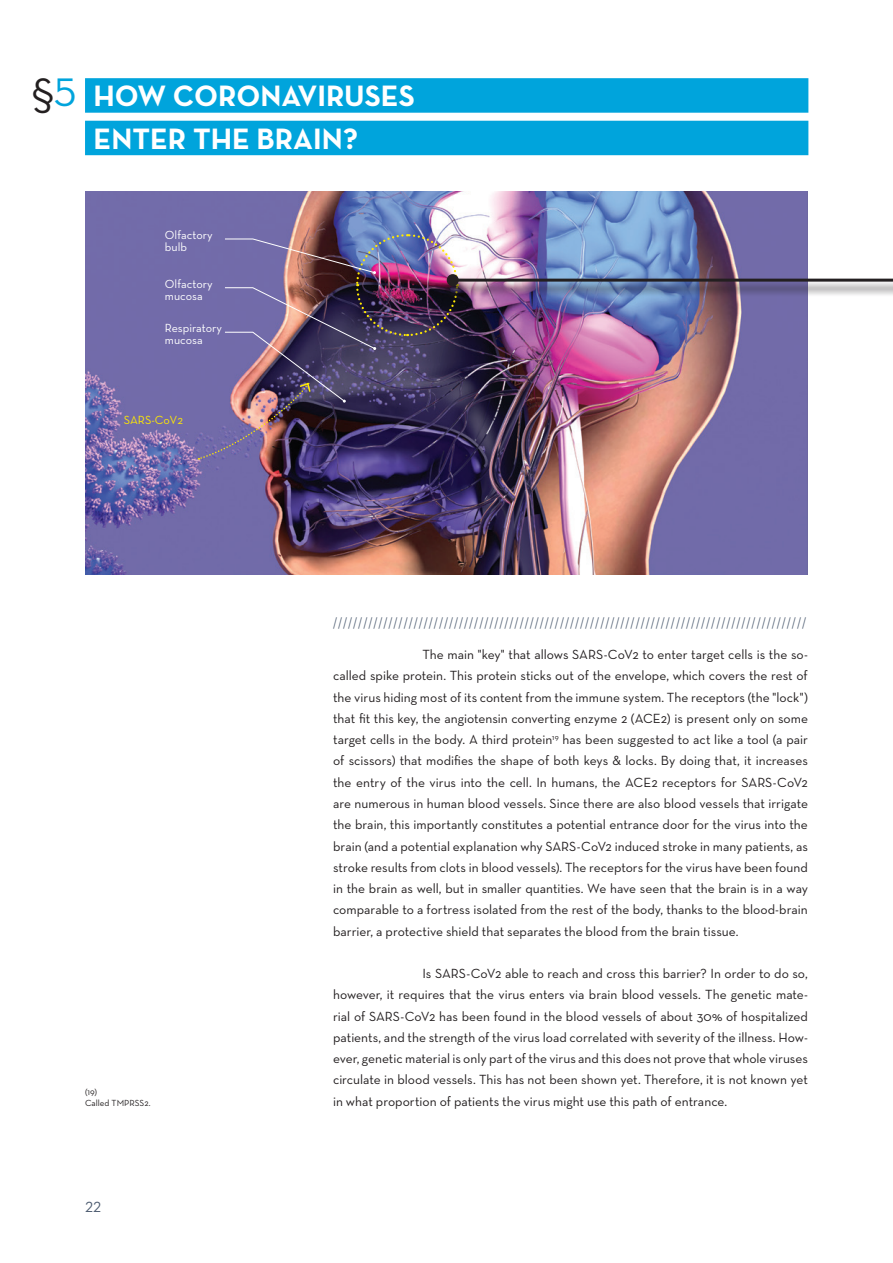
<style>
.page{position:relative;width:893px;height:1263px;background:#fff}
.page>*{position:absolute;margin:0;border:0;box-sizing:border-box;transform-origin:0 0}
.t1{font:40.5px "Neutraface Text";color:#231f20}
.t2{font:700 30px/42.5px "Neutraface Text";color:#fff}
.t3{font:15px "Neutraface Text";color:#4a596e}
.t4{font:13.5px/21.3px "Neutraface Text";color:#231f20;text-align:justify}
.t5{font:13.5px "Neutraface Text";color:#4a596e;scale:.75 1}
.t6{font:12px/12px "Neutraface Text";color:#fff}
.t7{font:12px "Neutraface Text";color:#ffe901}
.t8{font:9px/10.5px "Neutraface Text";color:#231f20}
.s1{color:#00a4dc}
</style>
<div class="page">
<div style="left:85px;top:78px;width:723px;height:35px;background:#00a4dc"></div>
<div style="left:85px;top:121px;width:723px;height:34px;background:#00a4dc"></div>
<img style="left:85px;top:191px;width:723px;height:383px">
<img style="left:198px;top:233px;width:261px;height:227px">
<div style="left:444px;top:276px;width:449px;height:26px;background:#231f20;opacity:.75"></div>
<hr style="left:453px;top:279px;width:440px;height:3px;background:#231f20">
<div style="left:447px;top:274px;width:12px;height:12px;background:#231f20;border-radius:50%"></div>
<h1 class="t1" style="left:32px;top:67px;width:46px">§<span class="s1">5</span></h1>
<h2 class="t2" style="left:94px;top:75px;width:323px">HOW CORONAVIRUSES<br>ENTER THE BRAIN?</h2>
<p class="t6" style="left:165px;top:229px;width:49px">Olfactory bulb</p>
<p class="t6" style="left:165px;top:277px;width:49px">Olfactory mucosa</p>
<p class="t6" style="left:165px;top:322px;width:59px">Respiratory mucosa</p>
<p class="t7" style="left:124px;top:412px;width:61px">SARS-CoV2</p>
<p class="t8" style="left:85px;top:1087px;width:67px">(19)<br>Called TMPRSS2.</p>
<p class="t3" style="left:85px;top:1197px;width:17px">22</p>
<p class="t5" style="left:333px;top:614px;width:633px">//////////////////////////////////////////////////////////////////////////////////////////////</p>
<p class="t4" style="left:333px;top:644px;width:476px;text-indent:89px">The main "key" that allows SARS-CoV2 to enter target cells is the so&shy;called spike protein. This protein sticks out of the envelope, which covers the rest of the virus hiding most of its content from the immune system. The receptors (the "lock") that fit this key, the angiotensin converting enzyme 2 (ACE2) is present only on some target cells in the body. A third protein<sup>19</sup> has been suggested to act like a tool (a pair of scissors) that modifies the shape of both keys &amp; locks. By doing that, it increases the entry of the virus into the cell. In humans, the ACE2 receptors for SARS-CoV2 are numerous in human blood vessels. Since there are also blood vessels that irrigate the brain, this importantly constitutes a potential entrance door for the virus into the brain (and a potential explanation why SARS-CoV2 induced stroke in many patients, as stroke results from clots in blood vessels). The receptors for the virus have been found in the brain as well, but in smaller quantities. We have seen that the brain is in a way comparable to a fortress isolated from the rest of the body, thanks to the blood-brain barrier, a protective shield that separates the blood from the brain tissue.</p>
<p class="t4" style="left:333px;top:963px;width:476px;text-indent:89px">Is SARS-CoV2 able to reach and cross this barrier? In order to do so, however, it requires that the virus enters via brain blood vessels. The genetic mate&shy;rial of SARS-CoV2 has been found in the blood vessels of about 30% of hospitalized patients, and the strength of the virus load correlated with severity of the illness. How&shy;ever, genetic material is only part of the virus and this does not prove that whole viruses circulate in blood vessels. This has not been shown yet. Therefore, it is not known yet in what proportion of patients the virus might use this path of entrance.</p>
</div>
